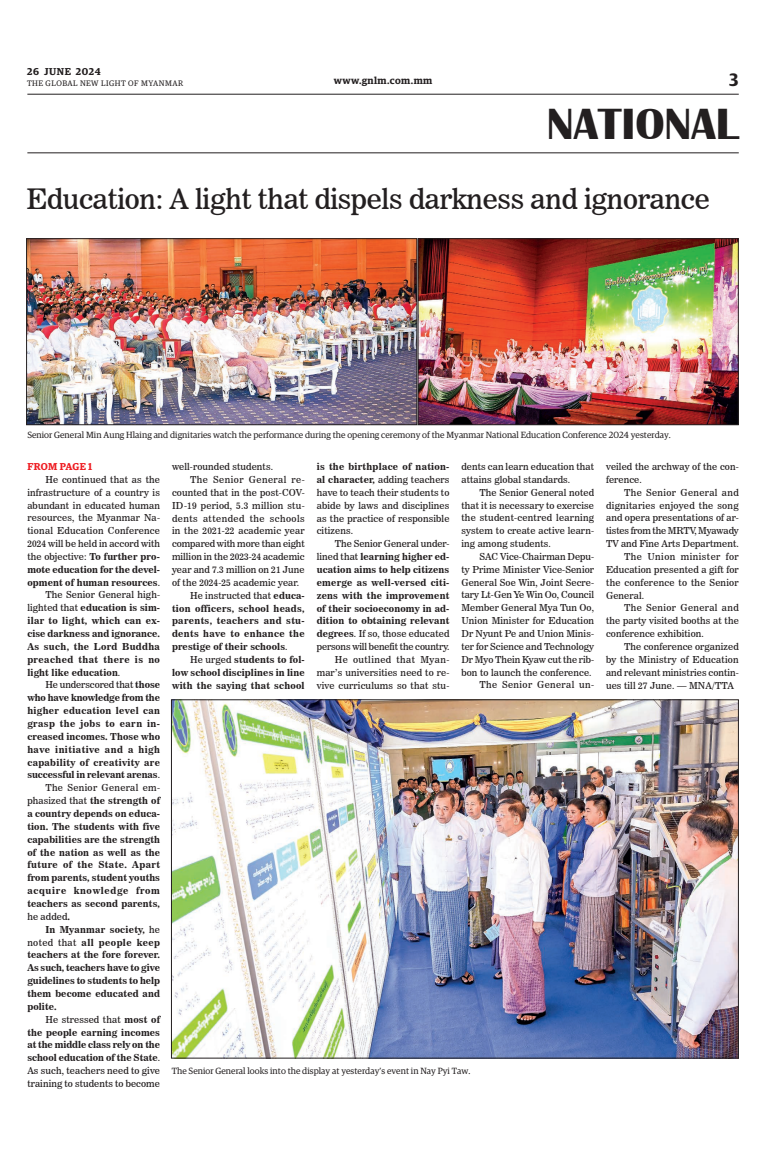
<style>
.page{position:relative;width:773px;height:1152px;background:#fff}
.page>*{position:absolute;margin:0;border:0;box-sizing:border-box;transform-origin:0 0}
.t1{font:700 45px "Britannic";color:#231f20}
._3_Clm_Head_copy{font:28px "News 706 BT Roman C";letter-spacing:-.01em;color:#231f20}
.t2{font:600 18px "Guardian Egyp";color:#231f20}
.t3{font:600 10px "Guardian Egyp";letter-spacing:.05em;color:#231f20}
.Spill_Style{font:600 10px "Guardian Egyp";letter-spacing:.02em;color:#ee1d23}
._2nd_Body{font:9.5px/12.9px "News 706 BT Roman C";letter-spacing:.01em;color:#231f20;text-align:justify}
._2nd_Body-2{font:9.5px/12.9px "News 706 BT Bold C";letter-spacing:.01em;color:#231f20;text-align:justify}
._2nd_Body-3{font:9.5px "News 706 BT Roman C";letter-spacing:.04em;color:#231f20}
.t4{font:9px "Guardian Egyp";letter-spacing:.005em;color:#231f20}
.t5{font:8px "Guardian Egyp";letter-spacing:.06em;color:#231f20}
.s1{font-family:"News 706 BT Bold C"}
.s2{font-family:"News 706 BT Roman C"}
</style>
<div class="page">
<hr style="left:27px;top:94px;width:711px;height:1px;background:#231f20">
<hr style="left:27px;top:153px;width:711px;height:1px;background:#231f20">
<img style="left:173px;top:702px;width:563px;height:354px">
<img style="left:28px;top:239px;width:708px;height:186px">
<div style="left:26px;top:239px;width:391px;height:186px;border:1px solid #231f20"></div>
<div style="left:418px;top:239px;width:320px;height:186px;border:1px solid #231f20"></div>
<p class="t3" style="left:27px;top:64px;width:75px">26 JUNE 2024</p>
<p class="t5" style="left:27px;top:78px;width:158px">THE GLOBAL NEW LIGHT OF MYANMAR</p>
<p class="t3" style="left:334px;top:73px;width:100px">www.gnlm.com.mm</p>
<h3 class="t2" style="left:729px;top:67px;width:11px">3</h3>
<h1 class="t1" style="left:547px;top:98px;width:193px">NATIONAL</h1>
<p class="_3_Clm_Head_copy" style="left:27px;top:182px;width:684px">Education: A light that dispels darkness and ignorance</p>
<p class="t4" style="left:27px;top:429px;width:645px">Senior General Min Aung Hlaing and dignitaries watch the performance during the opening ceremony of the Myanmar National Education Conference 2024 yesterday.</p>
<p class="Spill_Style" style="left:27px;top:459px;width:66px">FROM PAGE 1</p>
<p class="_2nd_Body" style="left:27px;top:473px;width:134px;text-indent:18px">He continued that as the infrastructure of a country is abundant in educated human resources, the Myanmar Na&shy;tional Education Conference 2024 will be held in accord with the objective: <span class="s1">To further pro&shy;mote education for the devel&shy;opment of human resources</span>.</p>
<p class="_2nd_Body-2" style="left:27px;top:589px;width:134px;text-indent:18px"><span class="s2">The Senior General high&shy;lighted that</span> education is sim&shy;ilar to light, which can ex&shy;cise darkness and ignorance.<br>As such, the Lord Buddha preached that there is no light like education<span class="s2">.</span></p>
<p class="_2nd_Body-2" style="left:27px;top:679px;width:134px;text-indent:18px"><span class="s2">He underscored that</span> those who have knowledge from the higher education level can grasp the jobs to earn in&shy;creased incomes. Those who have initiative and a high capability of creativity are successful in relevant arenas<span class="s2">.</span></p>
<p class="_2nd_Body-2" style="left:27px;top:781px;width:134px;text-indent:18px"><span class="s2">The Senior General em&shy;phasized that</span> the strength of a country depends on educa&shy;tion. The students with five capabilities are the strength of the nation as well as the future of the State. Apart from parents, student youths acquire knowledge from teachers as second parents, <span class="s2">he added</span>.</p>
<p class="_2nd_Body-2" style="left:27px;top:923px;width:134px;text-indent:18px">In Myanmar society, <span class="s2">he noted that</span> all people keep teachers at the fore forever.<br>As such, teachers have to give guidelines to students to help them become educated and polite.</p>
<p class="_2nd_Body-2" style="left:27px;top:1013px;width:134px;text-indent:18px"><span class="s2">He stressed that</span> most of the people earning incomes at the middle class rely on the school education of the State<span class="s2">.<br>As such, teachers need to give training to students to become</span></p>
<p class="_2nd_Body" style="left:172px;top:460px;width:102px">well-rounded students.</p>
<p class="_2nd_Body" style="left:172px;top:473px;width:134px;text-indent:18px">The Senior General re&shy;counted that in the post-COV-ID-19 period, 5.3 million stu&shy;dents attended the schools in the 2021-22 academic year compared with more than eight million in the 2023-24 academic year and 7.3 million on 21 June of the 2024-25 academic year.</p>
<p class="_2nd_Body-2" style="left:172px;top:589px;width:134px;text-indent:18px"><span class="s2">He instructed that</span> educa&shy;tion officers, school heads, parents, teachers and stu&shy;dents have to enhance the prestige of their schools<span class="s2">.</span></p>
<p class="_2nd_Body-2" style="left:172px;top:653px;width:134px;text-indent:18px"><span class="s2">He urged</span> students to fol&shy;low school disciplines in line with the saying that school</p>
<p class="_2nd_Body" style="left:317px;top:460px;width:134px"><span class="s1">is the birthplace of nation&shy;al character,</span> adding teachers have to teach their students to abide by laws and disciplines as the practice of responsible citizens.</p>
<p class="_2nd_Body-2" style="left:317px;top:537px;width:134px;text-indent:18px"><span class="s2">The Senior General under&shy;lined that</span> learning higher ed&shy;ucation aims to help citizens emerge as well-versed citi&shy;zens with the improvement of their socioeconomy in ad&shy;dition to obtaining relevant degrees<span class="s2">. If so, those educated persons will benefit the country.</span></p>
<p class="_2nd_Body" style="left:317px;top:653px;width:134px;text-indent:18px">He outlined that Myan&shy;mar’s universities need to re&shy;vive curriculums so that stu-</p>
<p class="_2nd_Body" style="left:461px;top:460px;width:134px">dents can learn education that attains global standards.</p>
<p class="_2nd_Body" style="left:461px;top:486px;width:134px;text-indent:18px">The Senior General noted that it is necessary to exercise the student-centred learning system to create active learn&shy;ing among students.</p>
<p class="_2nd_Body" style="left:461px;top:550px;width:134px;text-indent:18px">SAC Vice-Chairman Depu&shy;ty Prime Minister Vice-Senior General Soe Win, Joint Secre&shy;tary Lt-Gen Ye Win Oo, Council Member General Mya Tun Oo, Union Minister for Education Dr Nyunt Pe and Union Minis&shy;ter for Science and Technology Dr Myo Thein Kyaw cut the rib&shy;bon to launch the conference.</p>
<p class="_2nd_Body-3" style="left:479px;top:679px;width:116px">The Senior General un-</p>
<p class="t4" style="left:172px;top:1065px;width:300px">The Senior General looks into the display at yesterday’s event in Nay Pyi Taw.</p>
<p class="_2nd_Body" style="left:606px;top:460px;width:134px">veiled the archway of the con&shy;ference.</p>
<p class="_2nd_Body" style="left:606px;top:486px;width:134px;text-indent:18px">The Senior General and dignitaries enjoyed the song and opera presentations of ar&shy;tistes from the MRTV, Myawady TV and Fine Arts Department.</p>
<p class="_2nd_Body" style="left:606px;top:550px;width:134px;text-indent:18px">The Union minister for Education presented a gift for the conference to the Senior General.</p>
<p class="_2nd_Body" style="left:606px;top:602px;width:134px;text-indent:18px">The Senior General and the party visited booths at the conference exhibition.</p>
<p class="_2nd_Body" style="left:606px;top:640px;width:134px;text-indent:18px">The conference organized by the Ministry of Education and relevant ministries contin&shy;ues till 27 June. — MNA/TTA</p>
</div>
